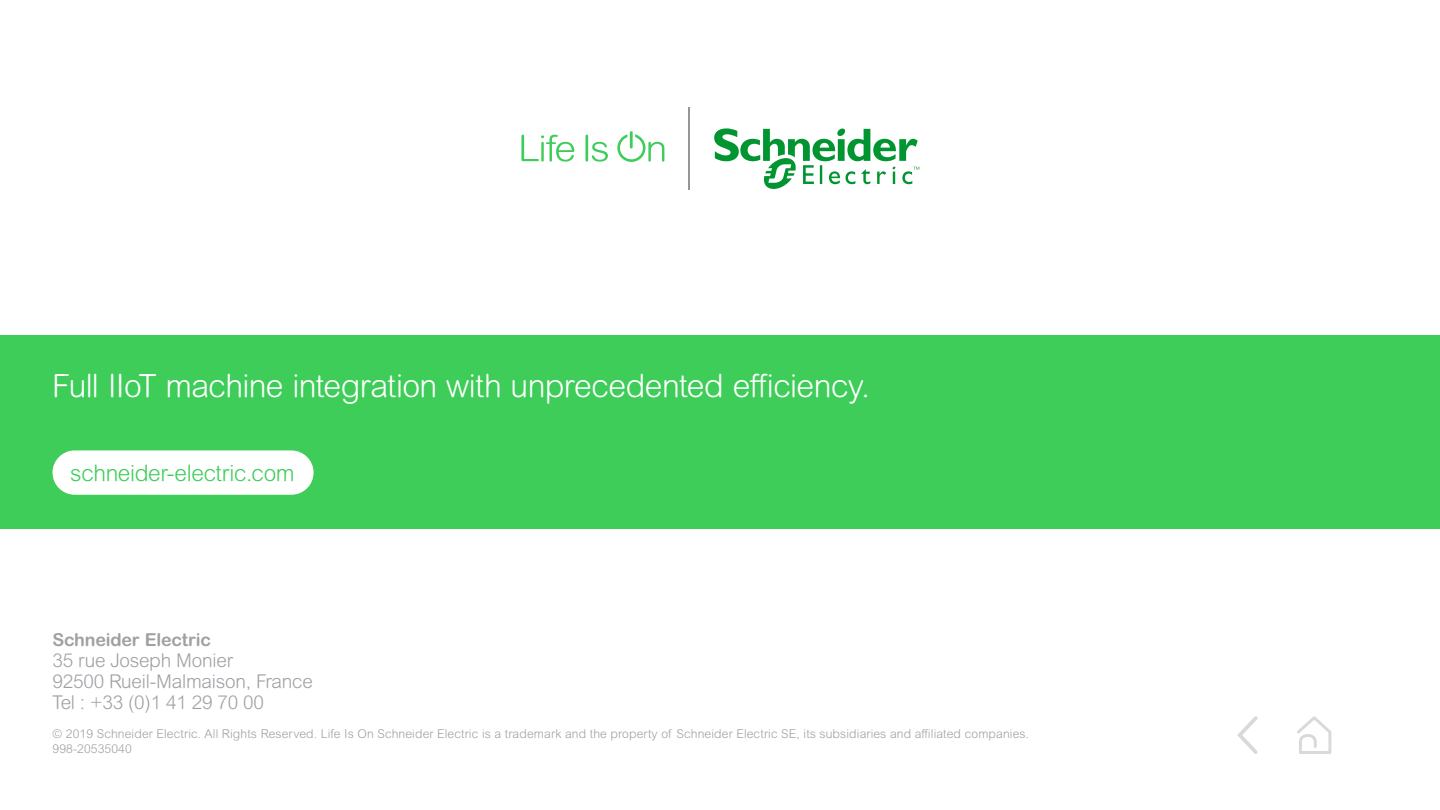
<style>
.page{position:relative;width:1440px;height:810px;background:#fff}
.page>*{position:absolute;margin:0;border:0;box-sizing:border-box;transform-origin:0 0}
.t1{font:300 32.1px "Arial Rounded MT Pro";letter-spacing:-.02em;color:#fff}
.t2{font:300 22.73px "Arial Rounded MT Pro";letter-spacing:-.015em;color:#3dcd58}
.t3{font:300 19.05px/21.1px "Arial Rounded MT Pro";letter-spacing:-.01em;color:#9fa0a4}
.t4{font:700 17.85px "Arial Rounded MT Pro";letter-spacing:-.01em;color:#9fa0a4}
.t5{font:300 12.15px/14.6px "Arial Rounded MT Pro";letter-spacing:.01em;color:#9fa0a4}
</style>
<div class="page">
<div style="left:0;top:335px;width:1440px;height:193px;background:#3dcd58"></div>
<svg style="left:521px;top:135px;width:53px;height:27px"></svg>
<svg style="left:585px;top:135px;width:23px;height:27px"></svg>
<svg style="left:617px;top:131px;width:47px;height:31px"></svg>
<hr style="left:689px;top:108px;width:1px;height:82px;background:#939598">
<svg style="left:714px;top:128px;width:205px;height:61px"></svg>
<div style="left:52px;top:450px;width:262px;height:45px;background:#fff;border-radius:22px"></div>
<svg style="left:1237px;top:716px;width:21px;height:38px"></svg>
<svg style="left:1297px;top:716px;width:34px;height:38px"></svg>
<h1 class="t1" style="left:52px;top:367px;width:819px">Full IIoT machine integration with unprecedented efficiency.</h1>
<h2 class="t2" style="left:70px;top:460px;width:226px">schneider-electric.com</h2>
<h3 class="t4" style="left:53px;top:628px;width:160px">Schneider Electric</h3>
<h3 class="t3" style="left:53px;top:650px;width:262px">35 rue Joseph Monier<br>92500 Rueil-Malmaison, France<br>Tel : +33 (0)1 41 29 70 00</h3>
<p class="t5" style="left:53px;top:727px;width:978px">© 2019 Schneider Electric. All Rights Reserved. Life Is On Schneider Electric is a trademark and the property of Schneider Electric SE, its subsidiaries and affiliated companies.<br>998-20535040</p>
</div>
